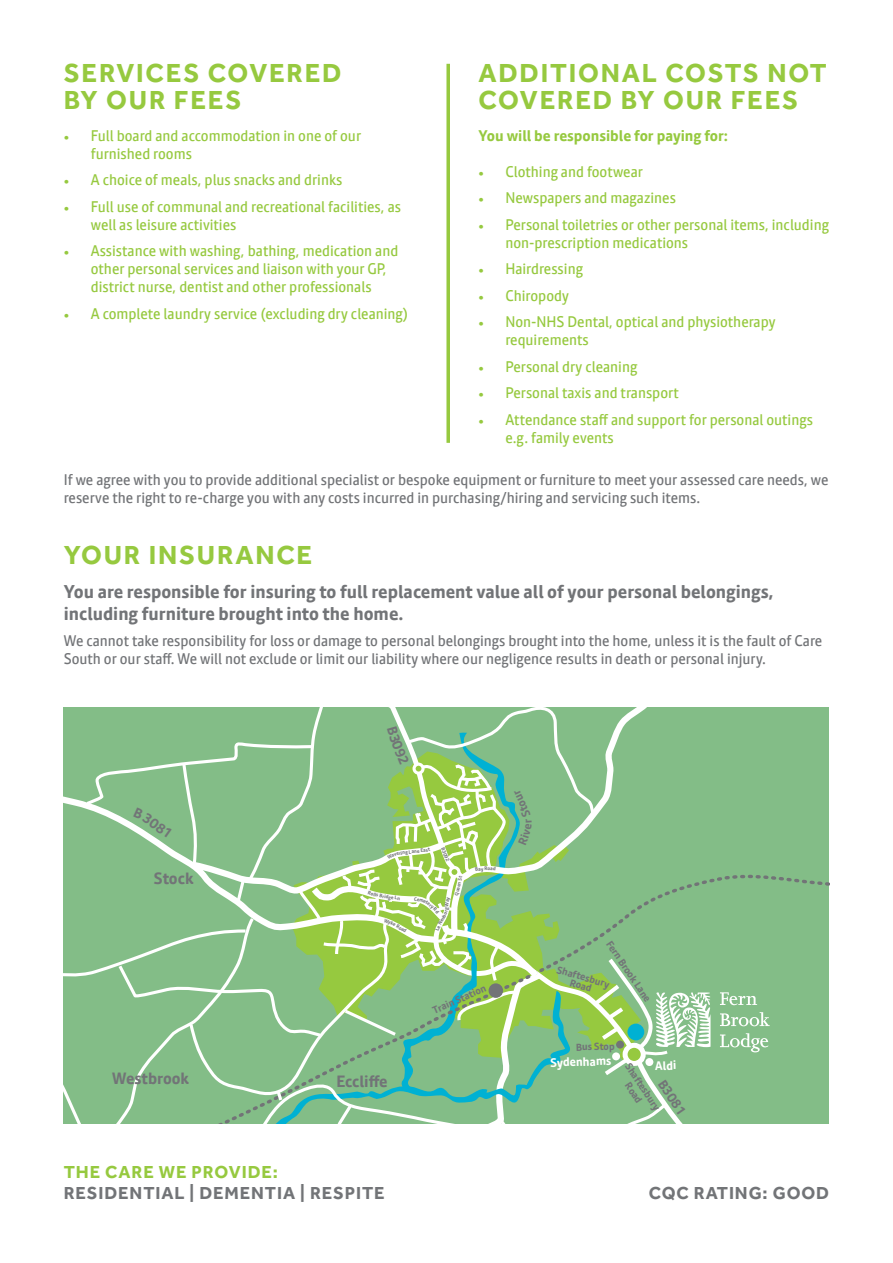
<style>
.page{position:relative;width:893px;height:1263px;background:#fff}
.page>*{position:absolute;margin:0;border:0;box-sizing:border-box;transform-origin:0 0}
.t1{font:700 27px/27px "Effra";letter-spacing:.065em;color:#96c93f}
.t2{font:700 18px/21.6px "Calmetta";color:#727477}
.t3{font:700 18px "Effra";letter-spacing:.05em;color:#727477}
.t4{font:700 18px "Effra";letter-spacing:.05em;color:#96c93f}
.t5{font:700 15.9px "Calmetta";color:#727477}
.t6{font:15.9px/15.9px "Calmetta";color:#727477;text-align:right}
.t7{font:15px/18px "Calmetta";color:#96c93f}
.t8{font:15px/18px "Calmetta";color:#727477}
.t9{font:700 15px "Calmetta";color:#96c93f}
.t10{font:700 13.65px "Calmetta";color:#727477}
.t11{font:700 12.9px "Calmetta";color:#727477}
.t12{font:700 12px "Calmetta";color:#fff}
.t13{font:700 11.4px "Calmetta";color:#727477}
.t14{font:700 9.9px/9px "Calmetta";color:#727477;text-align:center}
.t15{font:700 4.95px "Calmetta";color:#727477}
.t16{font:700 4.8px "Calmetta";color:#727477}
</style>
<div class="page">
<svg style="left:446px;top:64px;width:4px;height:379px;background:#a2cf56"></svg>
<svg style="left:64px;top:707px;width:765px;height:416px;background:#8dc38a"></svg>
<h1 class="t1" style="left:64px;top:59px;width:279px">SERVICES COVERED<br>BY OUR FEES</h1>
<h1 class="t1" style="left:478px;top:59px;width:350px">ADDITIONAL COSTS NOT<br>COVERED BY OUR FEES</h1>
<p class="t7" style="left:91px;top:126px;width:272px;text-indent:-27px">• Full board and accommodation in one of our furnished rooms</p>
<p class="t7" style="left:64px;top:171px;width:280px">• A choice of meals, plus snacks and drinks</p>
<p class="t7" style="left:91px;top:197px;width:312px;text-indent:-27px">• Full use of communal and recreational facilities, as well as leisure activities</p>
<p class="t7" style="left:91px;top:242px;width:309px;text-indent:-27px">• Assistance with washing, bathing, medication and other personal services and liaison with your GP, district nurse, dentist and other professionals</p>
<p class="t7" style="left:64px;top:304px;width:346px">• A complete laundry service (excluding dry cleaning)</p>
<p class="t9" style="left:478px;top:126px;width:251px">You will be responsible for paying for:</p>
<p class="t7" style="left:478px;top:162px;width:166px">• Clothing and footwear</p>
<p class="t7" style="left:478px;top:189px;width:199px">• Newspapers and magazines</p>
<p class="t7" style="left:505px;top:215px;width:325px;text-indent:-27px">• Personal toiletries or other personal items, including non-prescription medications</p>
<p class="t7" style="left:478px;top:260px;width:106px">• Hairdressing</p>
<p class="t7" style="left:478px;top:286px;width:92px">• Chiropody</p>
<p class="t7" style="left:505px;top:313px;width:272px;text-indent:-27px">• Non-NHS Dental, optical and physiotherapy requirements</p>
<p class="t7" style="left:478px;top:357px;width:160px">• Personal dry cleaning</p>
<p class="t7" style="left:478px;top:384px;width:202px">• Personal taxis and transport</p>
<p class="t7" style="left:505px;top:410px;width:309px;text-indent:-27px">• Attendance staff and support for personal outings e.g. family events</p>
<p class="t8" style="left:64px;top:471px;width:766px">If we agree with you to provide additional specialist or bespoke equipment or furniture to meet your assessed care needs, we reserve the right to re-charge you with any costs incurred in purchasing/hiring and servicing such items.</p>
<h1 class="t1" style="left:64px;top:541px;width:250px">YOUR INSURANCE</h1>
<p class="t2" style="left:64px;top:581px;width:711px">You are responsible for insuring to full replacement value all of your personal belongings, including furniture brought into the home.</p>
<p class="t8" style="left:64px;top:632px;width:760px">We cannot take responsibility for loss or damage to personal belongings brought into the home, unless it is the fault of Care<br>South or our staff. We will not exclude or limit our liability where our negligence results in death or personal injury.</p>
<p class="t6" style="left:116px;top:587px;width:40px">Silton</p>
<p class="t6" style="left:285px;top:616px;width:60px">Milton<br>On Stour</p>
<p class="t10" style="left:149px;top:809px;width:34px;rotate:35deg">3081</p>
<p class="t5" style="left:154px;top:868px;width:41px">Stock</p>
<p class="t5" style="left:112px;top:1068px;width:78px">Westbrook</p>
<p class="t15" style="left:414px;top:896px;width:4px">C</p>
<p class="t16" style="left:455px;top:888px;width:15px;rotate:-78deg">een St</p>
<p class="t15" style="left:443px;top:909px;width:15px;rotate:-81deg">g Way</p>
<p class="t5" style="left:336px;top:1071px;width:53px">Eccliffe</p>
<p class="t14" style="left:431px;top:1006px;width:59px;rotate:-24deg">Train Station</p>
<p class="t4" style="left:64px;top:1160px;width:216px">THE CARE WE PROVIDE:</p>
<p class="t3" style="left:64px;top:1182px;width:322px">RESIDENTIAL | DEMENTIA | RESPITE</p>
<p class="t13" style="left:518px;top:813px;width:23px;rotate:-115deg">tour</p>
<p class="t14" style="left:613px;top:939px;width:73px;rotate:56deg">Fern Brook Lane</p>
<p class="t14" style="left:558px;top:965px;width:56px;rotate:16deg">Shaftesbury<br>Road</p>
<p class="t14" style="left:576px;top:1043px;width:40px;rotate:-2deg">Bus Stop</p>
<p class="t12" style="left:550px;top:1055px;width:62px;rotate:-2deg">Sydenhams</p>
<p class="t12" style="left:655px;top:1058px;width:23px;rotate:-2deg">Aldi</p>
<p class="t14" style="left:632px;top:1061px;width:56px;line-height:10.9px;rotate:56deg">Shaftesbury<br>Road</p>
<p class="t11" style="left:668px;top:1077px;width:40px;rotate:56deg">B3081</p>
<p class="t3" style="left:649px;top:1182px;width:182px">CQC RATING: GOOD</p>
</div>
